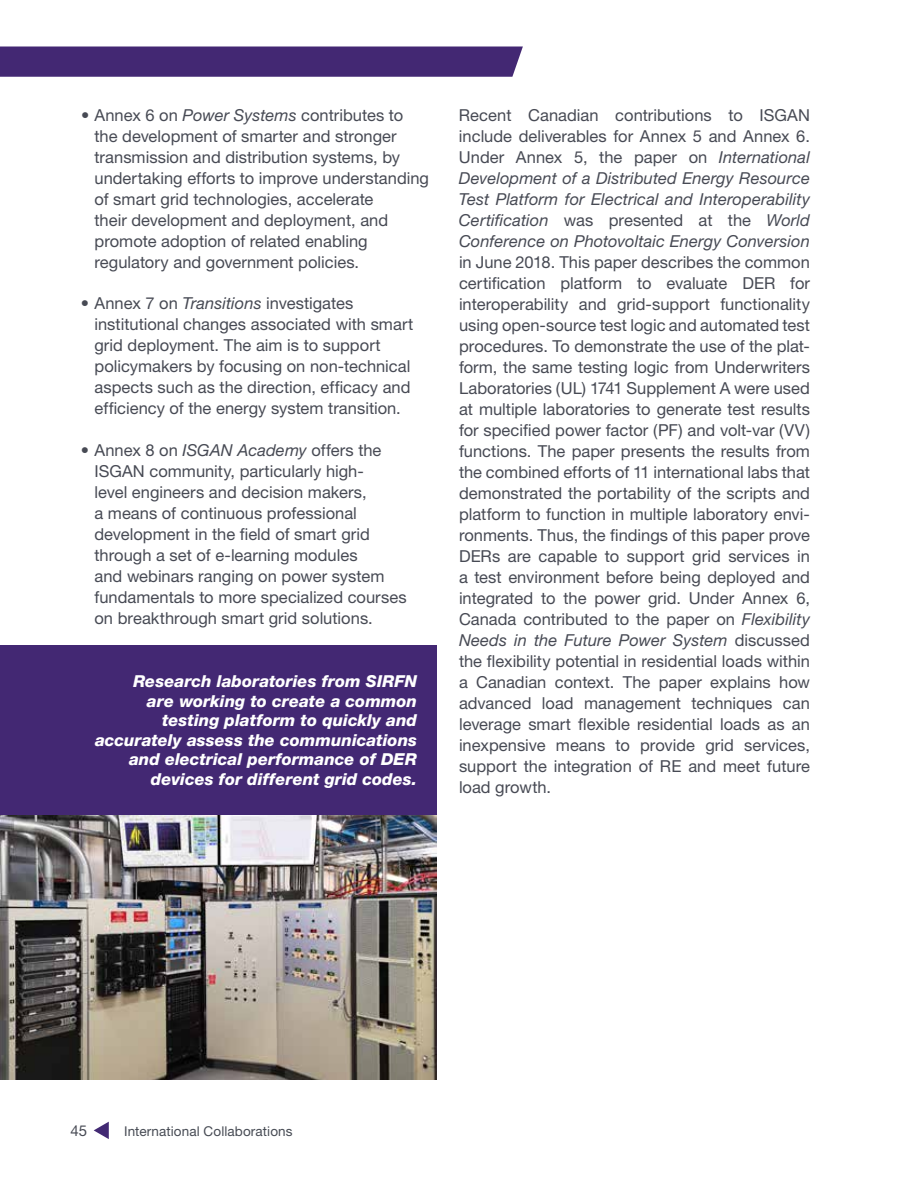
<style>
.page{position:relative;width:918px;height:1188px;background:#fff}
.page>*{position:absolute;margin:0;border:0;box-sizing:border-box;transform-origin:0 0}
.t1{font:16.5px/21px "Helvetica Neue";color:#474a54}
.t2{font:16.5px/19.5px "Helvetica Neue Hvy It";letter-spacing:.005em;color:#fff;text-align:right}
.t3{font:15px "Helvetica Neue";color:#474a54}
.t4{font:13.5px "Helvetica Neue";letter-spacing:.01em;color:#474b54}
.s1{font-style:italic}
</style>
<div class="page">
<svg style="left:0;top:46px;width:523px;height:31px;background:#492f77"></svg>
<svg style="left:94px;top:1122px;width:15px;height:17px"></svg>
<img style="left:0;top:815px;width:436px;height:265px">
<div style="left:0;top:645px;width:436px;height:170px;background:#432873"></div>
<p class="t1" style="left:94px;top:104px;width:336px;text-indent:-13px">• Annex 6 on <span class="s1">Power Systems</span> contributes to the development of smarter and stronger transmission and distribution systems, by undertaking efforts to improve understanding of smart grid technologies, accelerate<br>their development and deployment, and promote adoption of related enabling regulatory and government policies.</p>
<p class="t1" style="left:94px;top:293px;width:320px;text-indent:-13px">• Annex 7 on <span class="s1">Transitions</span> investigates institutional changes associated with smart grid deployment. The aim is to support policymakers by focusing on non-technical aspects such as the direction, efficacy and efficiency of the energy system transition.</p>
<p class="t1" style="left:94px;top:439px;width:314px;text-indent:-13px">• Annex 8 on <span class="s1">ISGAN Academy</span> offers the ISGAN community, particularly high-<br>level engineers and decision makers,<br>a means of continuous professional development in the field of smart grid through a set of e-learning modules<br>and webinars ranging on power system fundamentals to more specialized courses on breakthrough smart grid solutions.</p>
<p class="t2" style="left:95px;top:672px;width:323px">Research laboratories from SIRFN<br>are working to create a common testing platform to quickly and accurately assess the communications and electrical performance of DER devices for different grid codes.</p>
<p class="t1" style="left:459px;top:104px;width:353px;text-align:justify">Recent Canadian contributions to ISGAN include deliverables for Annex 5 and Annex 6.<br>Under Annex 5, the paper on <span class="s1">International Development of a Distributed Energy Resource Test Platform for Electrical and Interoperability Certification</span> was presented at the <span class="s1">World Conference on Photovoltaic Energy Conversion </span>in June 2018. This paper describes the common certification platform to evaluate DER for interoperability and grid-support functionality using open-source test logic and automated test procedures. To demonstrate the use of the plat&shy;form, the same testing logic from Underwriters Laboratories (UL) 1741 Supplement A were used at multiple laboratories to generate test results for specified power factor (PF) and volt-var (VV) functions. The paper presents the results from the combined efforts of 11 international labs that demonstrated the portability of the scripts and platform to function in multiple laboratory envi&shy;ronments. Thus, the findings of this paper prove DERs are capable to support grid services in a test environment before being deployed and integrated to the power grid. Under Annex 6, Canada contributed to the paper on <span class="s1">Flexibility Needs in the Future Power System</span> discussed the flexibility potential in residential loads within a Canadian context. The paper explains how advanced load management techniques can leverage smart flexible residential loads as an inexpensive means to provide grid services, support the integration of RE and meet future load growth.</p>
<p class="t3" style="left:70px;top:1122px;width:18px">45</p>
<p class="t4" style="left:124px;top:1123px;width:170px">International Collaborations</p>
</div>
